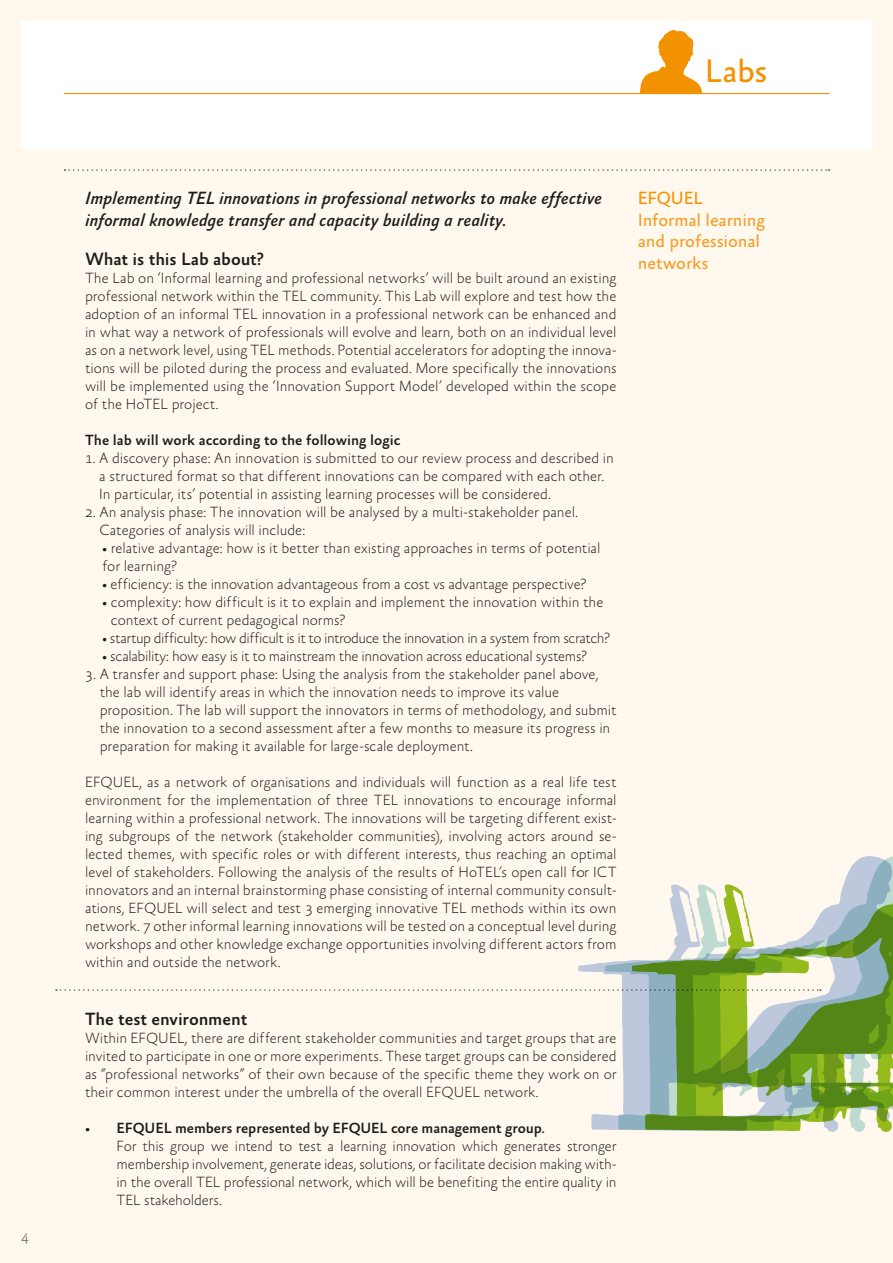
<style>
.page{position:relative;width:893px;height:1263px;background:#fff8ef}
.page>*{position:absolute;margin:0;border:0;box-sizing:border-box;transform-origin:0 0}
.t1{font:33px "Absara Sans";color:#f39200}
.t2{font:italic 500 18px/21.6px "Absara Sans";letter-spacing:-.01em;color:#1d1d1b}
.t3{font:18px/21.6px "Absara Sans";letter-spacing:-.01em;color:#f59e25}
.t4{font:500 18px "Absara Sans";letter-spacing:-.005em;color:#1d1d1b}
.t5{font:18px "Absara Sans";letter-spacing:-.015em;color:#f39200}
.t6{font:100 15px/18px "Absara Sans";letter-spacing:-.005em;color:#1d1d1b}
.t7{font:100 15px "Absara Sans";letter-spacing:-.035em;color:#1d1d1b}
.t8{font:500 15px "Absara Sans";color:#1d1d1b}
.t9{font:100 15px "Absara Sans";color:#575756}
.s1{font-weight:500}
</style>
<div class="page">
<div style="left:21px;top:21px;width:851px;height:128px;background:#fff"></div>
<svg style="left:65px;top:169px;width:764px;height:2px"></svg>
<svg style="left:56px;top:989px;width:521px;height:2px"></svg>
<svg style="left:640px;top:30px;width:62px;height:63px"></svg>
<hr style="left:64px;top:93px;width:765px;height:1px;background:#f39200">
<svg style="left:578px;top:856px;width:315px;height:276px"></svg>
<p class="t9" style="left:21px;top:1228px;width:9px">4</p>
<h1 class="t1" style="left:705px;top:54px;width:64px">Labs</h1>
<p class="t2" style="left:85px;top:188px;width:518px">Implementing TEL innovations in professional networks to make effective informal knowledge transfer and capacity building a reality.</p>
<p class="t4" style="left:85px;top:250px;width:180px">What is this Lab about?</p>
<p class="t6" style="left:85px;top:270px;width:533px;text-align:justify">The Lab on ‘Informal learning and professional networks’ will be built around an existing professional network within the TEL community. This Lab will explore and test how the adoption of an informal TEL innovation in a professional network can be enhanced and in what way a network of professionals will evolve and learn, both on an individual level as on a network level, using TEL methods. Potential accelerators for adopting the innova&shy;tions will be piloted during the process and evaluated. More specifically the innovations will be implemented using the ‘Innovation Support Model’ developed within the scope of the HoTEL project.</p>
<p class="t8" style="left:85px;top:433px;width:317px">The lab will work according to the following logic</p>
<p class="t6" style="left:99px;top:450px;width:516px;text-indent:-14px">1. A discovery phase: An innovation is submitted to our review process and described in a structured format so that different innovations can be compared with each other.<br>In particular, its’ potential in assisting learning processes will be considered.</p>
<p class="t6" style="left:99px;top:504px;width:480px;text-indent:-14px">2. An analysis phase: The innovation will be analysed by a multi-stakeholder panel.<br>Categories of analysis will include:</p>
<p class="t6" style="left:102px;top:540px;width:500px">• relative advantage: how is it better than existing approaches in terms of potential for learning?</p>
<p class="t6" style="left:102px;top:576px;width:486px">• efficiency: is the innovation advantageous from a cost vs advantage perspective?</p>
<p class="t6" style="left:111px;top:594px;width:494px;text-indent:-9px">• complexity: how difficult is it to explain and implement the innovation within the context of current pedagogical norms?</p>
<p class="t7" style="left:102px;top:631px;width:509px">• startup difficulty: how difficult is it to introduce the innovation in a system from scratch?</p>
<p class="t6" style="left:102px;top:648px;width:486px">• scalability: how easy is it to mainstream the innovation across educational systems?</p>
<p class="t6" style="left:100px;top:666px;width:518px;text-indent:-15px">3. A transfer and support phase: Using the analysis from the stakeholder panel above, the lab will identify areas in which the innovation needs to improve its value proposition. The lab will support the innovators in terms of methodology, and submit the innovation to a second assessment after a few months to measure its progress in preparation for making it available for large-scale deployment.</p>
<p class="t6" style="left:85px;top:774px;width:533px;text-align:justify">EFQUEL, as a network of organisations and individuals will function as a real life test environment for the implementation of three TEL innovations to encourage informal learning within a professional network. The innovations will be targeting different exist&shy;ing subgroups of the network (stakeholder communities), involving actors around se&shy;lected themes, with specific roles or with different interests, thus reaching an optimal level of stakeholders. Following the analysis of the results of HoTEL’s open call for ICT innovators and an internal brainstorming phase consisting of internal community consult&shy;ations, EFQUEL will select and test 3 emerging innovative TEL methods within its own network. 7 other informal learning innovations will be tested on a conceptual level during workshops and other knowledge exchange opportunities involving different actors from within and outside the network.</p>
<p class="t4" style="left:85px;top:1010px;width:164px">The test environment</p>
<p class="t6" style="left:85px;top:1030px;width:533px;text-align:justify">Within EFQUEL, there are different stakeholder communities and target groups that are invited to participate in one or more experiments. These target groups can be considered as “professional networks” of their own because of the specific theme they work on or their common interest under the umbrella of the overall EFQUEL network.</p>
<p class="t6" style="left:117px;top:1120px;width:502px;text-indent:-31px">• <span class="s1">EFQUEL members represented by EFQUEL core management group.<br></span>For this group we intend to test a learning innovation which generates stronger membership involvement, generate ideas, solutions, or facilitate decision making with&shy;in the overall TEL professional network, which will be benefiting the entire quality in TEL stakeholders.</p>
<p class="t5" style="left:638px;top:189px;width:66px">EFQUEL</p>
<p class="t3" style="left:638px;top:210px;width:129px">Informal learning and professional networks</p>
</div>
